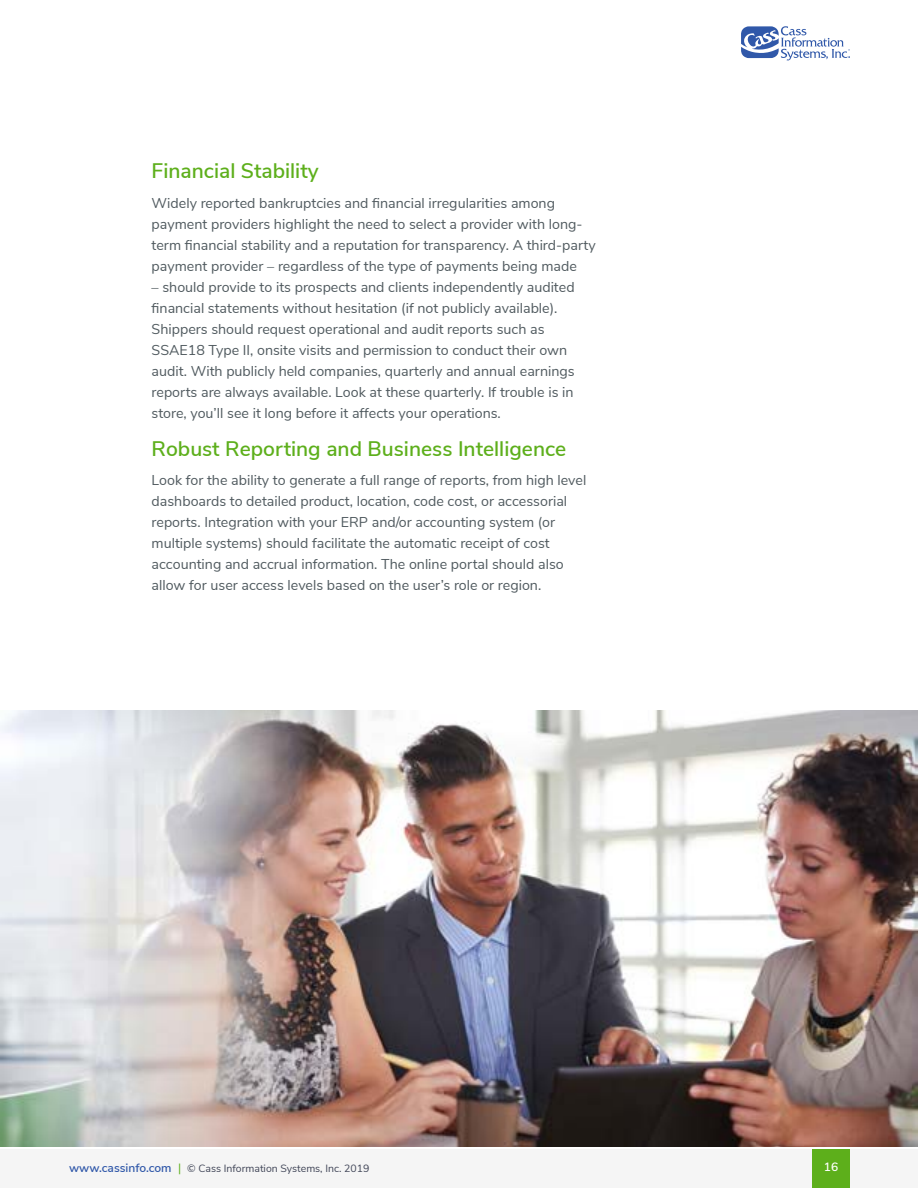
<style>
.page{position:relative;width:918px;height:1188px;background:#fff}
.page>*{position:absolute;margin:0;border:0;box-sizing:border-box;transform-origin:0 0}
.t1{font:600 21px "Nunito Sans";color:#5daf1b}
.t2{font:14.25px/21px "Nunito Sans";color:#505a5f}
.t3{font:600 12px "Nunito Sans";color:#fff}
.t4{font:10.5px "Nunito Sans";color:#414658}
.s1{font-weight:600;font-size:12px;color:#3058a9}
.s2{font-size:12px;color:#5daf1b}
</style>
<div class="page">
<svg style="left:741px;top:26px;width:109px;height:34px"></svg>
<div style="left:0;top:1149px;width:918px;height:39px;background:#f5f5f5"></div>
<div style="left:812px;top:1149px;width:38px;height:39px;background:#5daf1b"></div>
<img style="left:0;top:711px;width:918px;height:435px">
<h1 class="t1" style="left:152px;top:156px;width:169px">Financial Stability</h1>
<p class="t2" style="left:152px;top:192px;width:446px">Widely reported bankruptcies and financial irregularities among payment providers highlight the need to select a provider with long&shy;term financial stability and a reputation for transparency. A third-party payment provider – regardless of the type of payments being made</p>
<p class="t2" style="left:152px;top:276px;width:425px">– should provide to its prospects and clients independently audited financial statements without hesitation (if not publicly available).<br>Shippers should request operational and audit reports such as SSAE18 Type II, onsite visits and permission to conduct their own audit. With publicly held companies, quarterly and annual earnings reports are always available. Look at these quarterly. If trouble is in store, you’ll see it long before it affects your operations.</p>
<h1 class="t1" style="left:152px;top:433px;width:416px">Robust Reporting and Business Intelligence</h1>
<p class="t2" style="left:152px;top:469px;width:436px">Look for the ability to generate a full range of reports, from high level dashboards to detailed product, location, code cost, or accessorial reports. Integration with your ERP and/or accounting system (or multiple systems) should facilitate the automatic receipt of cost accounting and accrual information. The online portal should also allow for user access levels based on the user’s role or region.</p>
<p class="t4" style="left:69px;top:1160px;width:302px"><span class="s1">www.cassinfo.com</span> <span class="s2">|</span> © Cass Information Systems, Inc. 2019</p>
<p class="t3" style="left:824px;top:1158px;width:16px">16</p>
</div>
